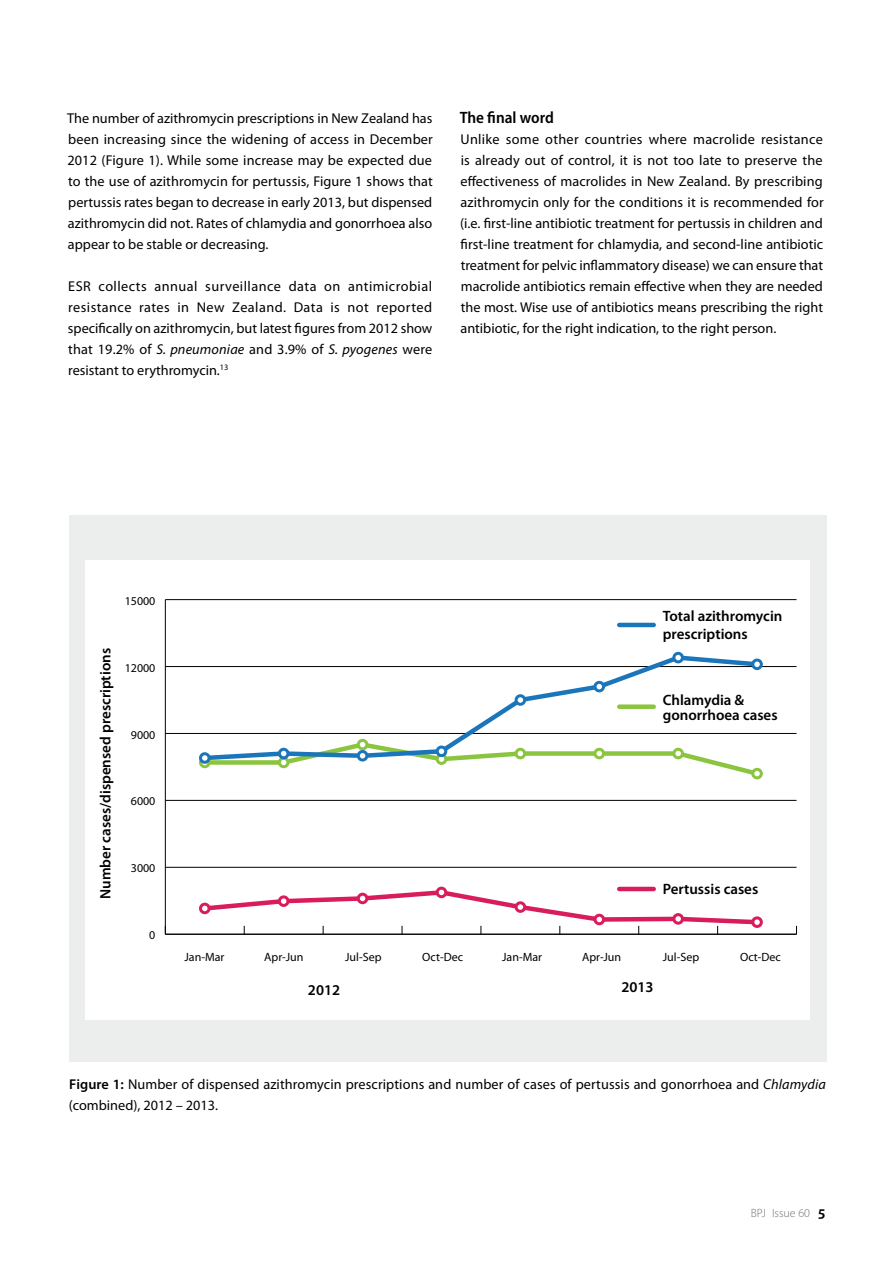
<style>
.page{position:relative;width:893px;height:1263px;background:#fff}
.page>*{position:absolute;margin:0;border:0;box-sizing:border-box;transform-origin:0 0}
.t1{font:600 semi-condensed 16.5px "Myriad Pro";color:#000}
.t2{font:600 15px/18px "Myriad Pro";color:#000}
.t3{font:14.25px/21px "Myriad Pro";color:#000;text-align:justify}
.t4{font:12px "Myriad Pro";color:#000}
.t5{font:300 12px "Myriad Pro";color:#707173}
.s1{font-style:italic}
.s2{font-weight:600}
.s3{font-weight:600;font-size:15.75px;color:#000}
</style>
<div class="page">
<div style="left:69px;top:515px;width:757px;height:547px;background:#eceded"></div>
<div style="left:85px;top:561px;width:724px;height:459px;background:#fff"></div>
<hr style="left:165px;top:600px;width:1px;height:334px;background:#000">
<hr style="left:165px;top:934px;width:631px;height:1px;background:#000">
<hr style="left:165px;top:867px;width:631px;height:1px;background:#000">
<hr style="left:165px;top:800px;width:631px;height:1px;background:#000">
<hr style="left:165px;top:733px;width:631px;height:1px;background:#000">
<hr style="left:165px;top:666px;width:631px;height:1px;background:#000">
<hr style="left:165px;top:599px;width:631px;height:1px;background:#000">
<svg style="left:200px;top:887px;width:562px;height:47px"></svg>
<svg style="left:200px;top:652px;width:562px;height:127px"></svg>
<div style="left:199px;top:757px;width:12px;height:11px;border:3px solid #8bc53f;border-radius:50%"></div>
<div style="left:279px;top:758px;width:9px;height:9px;background:#fff;border-radius:50%"></div>
<div style="left:278px;top:757px;width:11px;height:11px;border:3px solid #8bc53f;border-radius:50%"></div>
<div style="left:358px;top:740px;width:9px;height:9px;background:#fff;border-radius:50%"></div>
<div style="left:357px;top:739px;width:11px;height:11px;border:3px solid #8bc53f;border-radius:50%"></div>
<div style="left:437px;top:755px;width:9px;height:8px;background:#fff;border-radius:50%"></div>
<div style="left:436px;top:753px;width:11px;height:12px;border:3px solid #8bc53f;border-radius:50%"></div>
<div style="left:516px;top:749px;width:9px;height:9px;background:#fff;border-radius:50%"></div>
<div style="left:515px;top:748px;width:11px;height:11px;border:3px solid #8bc53f;border-radius:50%"></div>
<div style="left:595px;top:749px;width:9px;height:9px;background:#fff;border-radius:50%"></div>
<div style="left:593px;top:748px;width:12px;height:11px;border:3px solid #8bc53f;border-radius:50%"></div>
<div style="left:674px;top:749px;width:8px;height:9px;background:#fff;border-radius:50%"></div>
<div style="left:672px;top:748px;width:12px;height:11px;border:3px solid #8bc53f;border-radius:50%"></div>
<div style="left:753px;top:769px;width:8px;height:9px;background:#fff;border-radius:50%"></div>
<div style="left:751px;top:768px;width:12px;height:11px;border:3px solid #8bc53f;border-radius:50%"></div>
<div style="left:200px;top:904px;width:9px;height:9px;background:#fff;border-radius:50%"></div>
<div style="left:199px;top:903px;width:12px;height:11px;border:3px solid #d91c5c;border-radius:50%"></div>
<div style="left:279px;top:897px;width:9px;height:8px;background:#fff;border-radius:50%"></div>
<div style="left:278px;top:895px;width:11px;height:12px;border:3px solid #d91c5c;border-radius:50%"></div>
<div style="left:358px;top:894px;width:9px;height:9px;background:#fff;border-radius:50%"></div>
<div style="left:357px;top:893px;width:11px;height:11px;border:3px solid #d91c5c;border-radius:50%"></div>
<div style="left:437px;top:888px;width:9px;height:9px;background:#fff;border-radius:50%"></div>
<div style="left:436px;top:887px;width:11px;height:11px;border:3px solid #d91c5c;border-radius:50%"></div>
<div style="left:516px;top:903px;width:9px;height:8px;background:#fff;border-radius:50%"></div>
<div style="left:515px;top:901px;width:11px;height:12px;border:3px solid #d91c5c;border-radius:50%"></div>
<div style="left:595px;top:915px;width:9px;height:9px;background:#fff;border-radius:50%"></div>
<div style="left:593px;top:914px;width:12px;height:11px;border:3px solid #d91c5c;border-radius:50%"></div>
<div style="left:674px;top:915px;width:8px;height:8px;background:#fff;border-radius:50%"></div>
<div style="left:672px;top:913px;width:12px;height:12px;border:3px solid #d91c5c;border-radius:50%"></div>
<div style="left:753px;top:918px;width:8px;height:8px;background:#fff;border-radius:50%"></div>
<div style="left:751px;top:916px;width:12px;height:12px;border:3px solid #d91c5c;border-radius:50%"></div>
<div style="left:200px;top:754px;width:9px;height:8px;background:#fff;border-radius:50%"></div>
<div style="left:199px;top:752px;width:12px;height:12px;border:3px solid #1b75bb;border-radius:50%"></div>
<div style="left:279px;top:749px;width:9px;height:9px;background:#fff;border-radius:50%"></div>
<div style="left:278px;top:748px;width:11px;height:11px;border:3px solid #1b75bb;border-radius:50%"></div>
<div style="left:358px;top:751px;width:9px;height:9px;background:#fff;border-radius:50%"></div>
<div style="left:357px;top:750px;width:11px;height:11px;border:3px solid #1b75bb;border-radius:50%"></div>
<div style="left:437px;top:747px;width:9px;height:8px;background:#fff;border-radius:50%"></div>
<div style="left:436px;top:745px;width:11px;height:12px;border:3px solid #1b75bb;border-radius:50%"></div>
<div style="left:516px;top:696px;width:9px;height:8px;background:#fff;border-radius:50%"></div>
<div style="left:515px;top:694px;width:11px;height:12px;border:3px solid #1b75bb;border-radius:50%"></div>
<div style="left:595px;top:682px;width:9px;height:9px;background:#fff;border-radius:50%"></div>
<div style="left:593px;top:681px;width:12px;height:11px;border:3px solid #1b75bb;border-radius:50%"></div>
<div style="left:674px;top:653px;width:8px;height:9px;background:#fff;border-radius:50%"></div>
<div style="left:672px;top:652px;width:12px;height:11px;border:3px solid #1b75bb;border-radius:50%"></div>
<div style="left:753px;top:660px;width:8px;height:9px;background:#fff;border-radius:50%"></div>
<div style="left:751px;top:658px;width:12px;height:12px;border:3px solid #1b75bb;border-radius:50%"></div>
<hr style="left:619px;top:623px;width:35px;height:4px;background:#1b75bb">
<hr style="left:619px;top:887px;width:35px;height:4px;background:#d91c5c">
<div style="left:619px;top:704px;width:35px;height:5px;background:#8bc53f"></div>
<p class="t3" style="left:67px;top:107px;width:367px">The number of azithromycin prescriptions in New Zealand has been increasing since the widening of access in December 2012 (Figure 1). While some increase may be expected due to the use of azithromycin for pertussis, Figure 1 shows that pertussis rates began to decrease in early 2013, but dispensed azithromycin did not. Rates of chlamydia and gonorrhoea also appear to be stable or decreasing.</p>
<p class="t3" style="left:68px;top:276px;width:366px">ESR collects annual surveillance data on antimicrobial resistance rates in New Zealand. Data is not reported specifically on azithromycin, but latest figures from 2012 show that 19.2% of <span class="s1">S. pneumoniae</span> and 3.9% of <span class="s1">S. pyogenes</span> were resistant to erythromycin.<sup>13</sup></p>
<p class="t1" style="left:460px;top:108px;width:96px">The final word</p>
<p class="t3" style="left:460px;top:128px;width:365px">Unlike some other countries where macrolide resistance is already out of control, it is not too late to preserve the effectiveness of macrolides in New Zealand. By prescribing azithromycin only for the conditions it is recommended for (i.e. first-line antibiotic treatment for pertussis in children and first-line treatment for chlamydia, and second-line antibiotic treatment for pelvic inflammatory disease) we can ensure that macrolide antibiotics remain effective when they are needed the most. Wise use of antibiotics means prescribing the right antibiotic, for the right indication, to the right person.</p>
<p class="t4" style="left:125px;top:593px;width:32px">15000</p>
<p class="t2" style="left:96px;top:899px;width:252px;rotate:-90deg">Number cases/dispensed prescriptions</p>
<p class="t4" style="left:125px;top:660px;width:32px">12000</p>
<p class="t4" style="left:131px;top:727px;width:26px">9000</p>
<p class="t4" style="left:131px;top:794px;width:26px">6000</p>
<p class="t4" style="left:131px;top:861px;width:26px">3000</p>
<p class="t4" style="left:149px;top:928px;width:8px">0</p>
<p class="t2" style="left:663px;top:606px;width:121px">Total azithromycin prescriptions</p>
<p class="t2" style="left:663px;top:692px;width:116px;line-height:15px">Chlamydia &amp; gonorrhoea cases</p>
<p class="t2" style="left:663px;top:880px;width:97px">Pertussis cases</p>
<p class="t4" style="left:184px;top:949px;width:41px">Jan-Mar</p>
<p class="t4" style="left:264px;top:949px;width:41px">Apr-Jun</p>
<p class="t4" style="left:345px;top:949px;width:38px">Jul-Sep</p>
<p class="t4" style="left:422px;top:949px;width:42px">Oct-Dec</p>
<p class="t4" style="left:502px;top:949px;width:41px">Jan-Mar</p>
<p class="t4" style="left:582px;top:949px;width:41px">Apr-Jun</p>
<p class="t4" style="left:663px;top:949px;width:38px">Jul-Sep</p>
<p class="t4" style="left:740px;top:949px;width:42px">Oct-Dec</p>
<p class="t2" style="left:308px;top:980px;width:34px">2012</p>
<p class="t2" style="left:621px;top:977px;width:34px">2013</p>
<p class="t3" style="left:69px;top:1074px;width:758px"><span class="s2">Figure 1:</span> Number of dispensed azithromycin prescriptions and number of cases of pertussis and gonorrhoea and <span class="s1">Chlamydia </span>(combined), 2012 – 2013.</p>
<p class="t5" style="left:751px;top:1206px;width:76px">BPJ Issue 60 <span class="s3">5</span></p>
</div>
